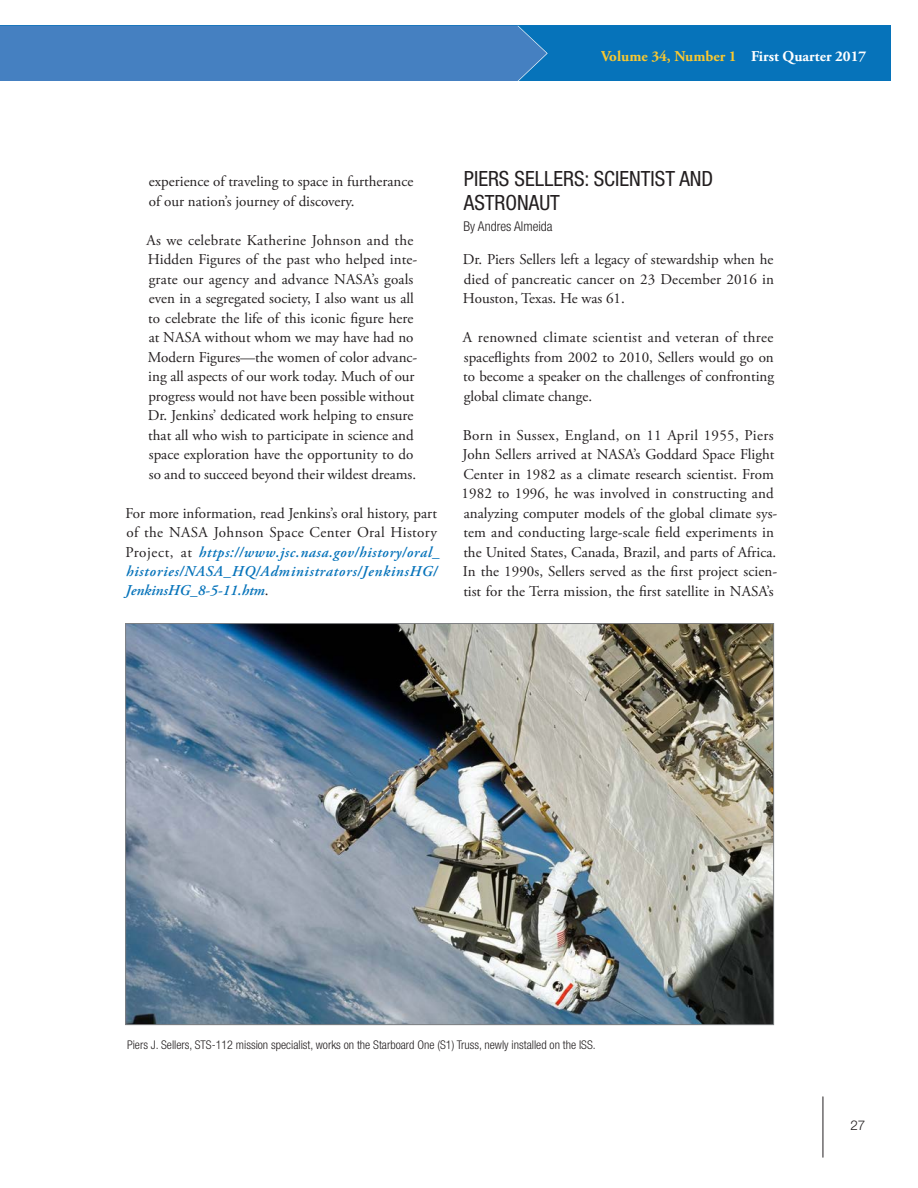
<style>
.page{position:relative;width:918px;height:1188px;background:#fff}
.page>*{position:absolute;margin:0;border:0;box-sizing:border-box;transform-origin:0 0}
.t1{font:condensed 21px/24px "Helvetica Neue LT Std";color:#231f20}
.Body{font:15px/19.5px "Adobe Garamond Pro";color:#231f20;text-align:justify}
.Block_indent_text{font:15px/19.5px "Adobe Garamond Pro";color:#231f20}
.Body-2{font:italic 600 15px/19.5px "Adobe Garamond Pro";letter-spacing:.045em;color:#0673ba}
.t2{font:700 15px "Adobe Garamond Pro";color:#fac82f}
.Credits{font:300 condensed 13.5px "Helvetica Neue LT Std";color:#231f20}
.t3{font:300 13.5px "Helvetica Neue LT Std";color:#231f20}
.t4{font:300 condensed 12px "Helvetica Neue LT Std";color:#231f20}
.s1{color:#fff}
.s2{font-weight:400;font-style:normal;color:#231f20}
</style>
<div class="page">
<div style="left:0;top:26px;width:891px;height:55px;background:#0673ba"></div>
<hr style="left:823px;top:1097px;width:1px;height:60px;background:#231f20">
<div style="left:0;top:26px;width:548px;height:55px;background:#4580c1"></div>
<img style="left:127px;top:625px;width:645px;height:398px">
<p class="t2" style="left:601px;top:47px;width:267px">Volume 34, Number 1 <span class="s1">First Quarter 2017</span></p>
<p class="Block_indent_text" style="left:149px;top:172px;width:266px">experience of traveling to space in furtherance of our nation’s journey of discovery.</p>
<p class="Block_indent_text" style="left:146px;top:231px;width:272px">As we celebrate Katherine Johnson and the Hidden Figures of the past who helped inte&shy;grate our agency and advance NASA’s goals even in a segregated society, I also want us all to celebrate the life of this iconic figure here at NASA without whom we may have had no Modern Figures—the women of color advanc&shy;ing all aspects of our work today. Much of our progress would not have been possible without Dr. Jenkins’ dedicated work helping to ensure that all who wish to participate in science and space exploration have the opportunity to do so and to succeed beyond their wildest dreams.</p>
<p class="Body-2" style="left:125px;top:504px;width:316px"><span class="s2">For more information, read Jenkins’s oral history, part of the NASA Johnson Space Center Oral History Project, at</span> https://www.jsc.nasa.gov/history/oral_ histories/NASA_HQ/Administrators/JenkinsHG/ JenkinsHG_8-5-11.htm<span class="s2">.</span></p>
<h2 class="t1" style="left:464px;top:166px;width:251px">PIERS SELLERS: SCIENTIST AND<br>ASTRONAUT</h2>
<p class="Credits" style="left:464px;top:218px;width:91px">By Andres Almeida</p>
<p class="Body" style="left:463px;top:250px;width:313px">Dr. Piers Sellers left a legacy of stewardship when he died of pancreatic cancer on 23 December 2016 in Houston, Texas. He was 61.</p>
<p class="Body" style="left:463px;top:328px;width:313px">A renowned climate scientist and veteran of three spaceflights from 2002 to 2010, Sellers would go on to become a speaker on the challenges of confronting global climate change.</p>
<p class="Body" style="left:462px;top:426px;width:317px;text-align:left">Born in Sussex, England, on 11 April 1955, Piers John Sellers arrived at NASA’s Goddard Space Flight Center in 1982 as a climate research scientist. From 1982 to 1996, he was involved in constructing and analyzing computer models of the global climate sys&shy;tem and conducting large-scale field experiments in the United States, Canada, Brazil, and parts of Africa.<br>In the 1990s, Sellers served as the first project scien&shy;tist for the Terra mission, the first satellite in NASA’s</p>
<p class="t4" style="left:127px;top:1038px;width:470px">Piers J. Sellers, STS-112 mission specialist, works on the Starboard One (S1) Truss, newly installed on the ISS.</p>
<p class="t3" style="left:850px;top:1117px;width:17px">27</p>
</div>
